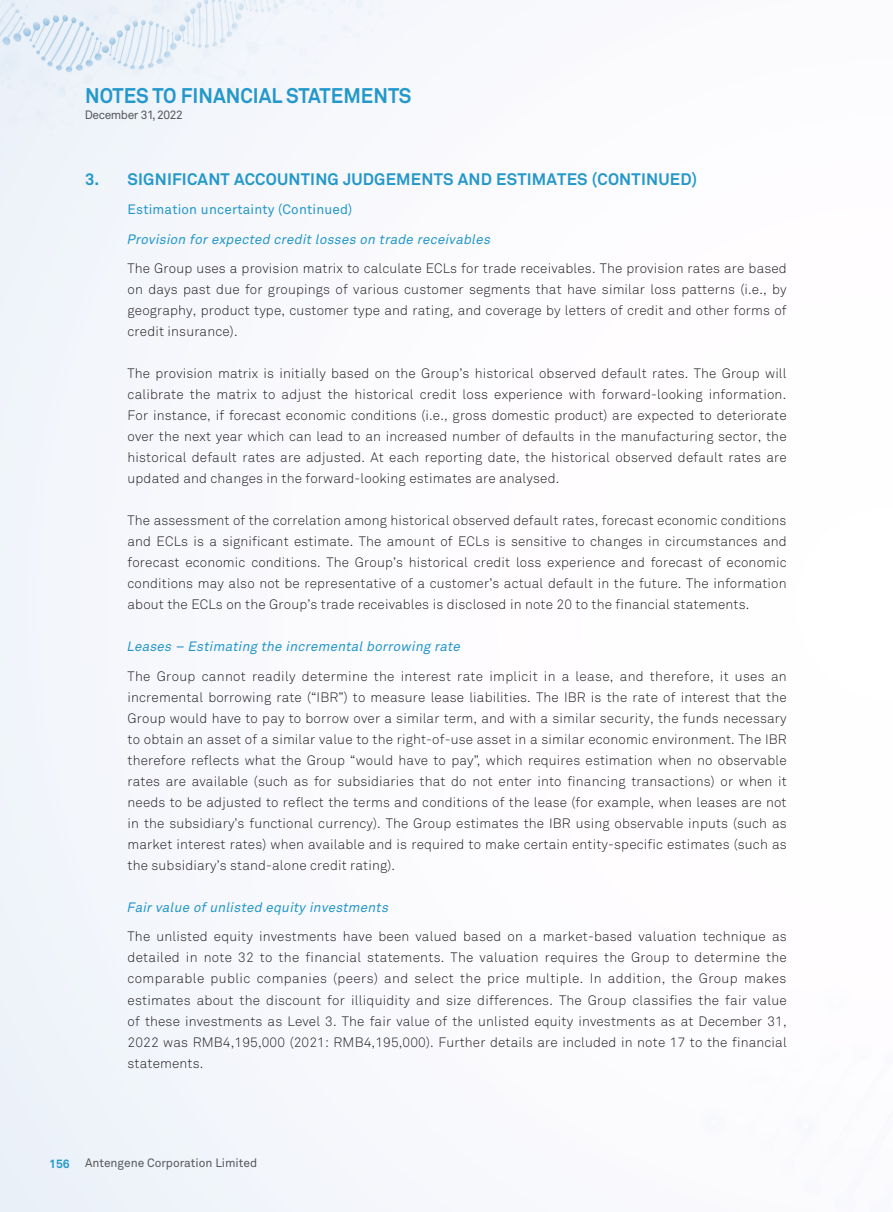
<style>
.page{position:relative;width:893px;height:1212px;background:#fff}
.page>*{position:absolute;margin:0;border:0;box-sizing:border-box;transform-origin:0 0}
.t1{font:700 21px "Akkurat Pro";color:#2498cb;scale:.95 1}
.t2{font:700 16.5px "Akkurat Pro";letter-spacing:.01em;color:#2498cb}
.t3{font:13.5px/21px "Akkurat Light Pro";letter-spacing:.01em;color:#231f20;text-align:justify}
.t4{font:italic 13.5px "Akkurat Pro";color:#2498cb}
.t5{font:13.5px "Akkurat Pro";letter-spacing:.015em;color:#2498cb}
.t6{font:12px "Akkurat Pro";color:#57585a}
.t7{font:12px "Akkurat Pro";letter-spacing:-.035em;color:#57585a}
.t8{font:700 12px "Akkurat Pro";color:#2498cb}
</style>
<div class="page">
<div style="left:0;top:0;width:415px;height:1212px;background:#f5f7fb"></div>
<h1 class="t1" style="left:85px;top:83px;width:345px">NOTES TO FINANCIAL STATEMENTS</h1>
<p class="t7" style="left:85px;top:108px;width:100px">December 31, 2022</p>
<p class="t2" style="left:85px;top:169px;width:614px">3. SIGNIFICANT ACCOUNTING JUDGEMENTS AND ESTIMATES (CONTINUED)</p>
<p class="t5" style="left:128px;top:202px;width:226px">Estimation uncertainty (Continued)</p>
<p class="t4" style="left:127px;top:231px;width:368px">Provision forexpected creditlosses on trade receivables</p>
<p class="t3" style="left:128px;top:258px;width:661px">The Group uses a provision matrix to calculate ECLs for trade receivables. The provision rates are based on days past due for groupings of various customer segments that have similar loss patterns (i.e., by geography, product type, customer type and rating, and coverage by letters of credit and other forms of credit insurance).</p>
<p class="t3" style="left:128px;top:363px;width:661px">The provision matrix is initially based on the Group’s historical observed default rates. The Group will calibrate the matrix to adjust the historical credit loss experience with forward-looking information.<br>For instance, if forecast economic conditions (i.e., gross domestic product) are expected to deteriorate over the next year which can lead to an increased number of defaults in the manufacturing sector, the historical default rates are adjusted. At each reporting date, the historical observed default rates are updated and changes in the forward-looking estimates are analysed.</p>
<p class="t3" style="left:128px;top:510px;width:661px">The assessment of the correlation among historical observed default rates, forecast economic conditions and ECLs is a significant estimate. The amount of ECLs is sensitive to changes in circumstances and forecast economic conditions. The Group’s historical credit loss experience and forecast of economic conditions may also not be representative of a customer’s actual default in the future. The information about the ECLs on the Group’s trade receivables is disclosed in note 20 to the financial statements.</p>
<p class="t4" style="left:127px;top:639px;width:338px">Leases – Estimating the incrementalborrowing rate</p>
<p class="t3" style="left:128px;top:666px;width:661px">The Group cannot readily determine the interest rate implicit in a lease, and therefore, it uses an incremental borrowing rate (“IBR”) to measure lease liabilities. The IBR is the rate of interest that the Group would have to pay to borrow over a similar term, and with a similar security, the funds necessary to obtain an asset of a similar value to the right-of-use asset in a similar economic environment. The IBR therefore reflects what the Group “would have to pay”, which requires estimation when no observable rates are available (such as for subsidiaries that do not enter into financing transactions) or when it needs to be adjusted to reflect the terms and conditions of the lease (for example, when leases are not in the subsidiary’s functional currency). The Group estimates the IBR using observable inputs (such as market interest rates) when available and is required to make certain entity-specific estimates (such as the subsidiary’s stand-alone credit rating).</p>
<p class="t4" style="left:127px;top:899px;width:266px">Fairvalue ofunlisted equity investments</p>
<p class="t3" style="left:128px;top:926px;width:661px">The unlisted equity investments have been valued based on a market-based valuation technique as detailed in note 32 to the financial statements. The valuation requires the Group to determine the comparable public companies (peers) and select the price multiple. In addition, the Group makes estimates about the discount for illiquidity and size differences. The Group classifies the fair value of these investments as Level 3. The fair value of the unlisted equity investments as at December 31, 2022 was RMB4,195,000 (2021: RMB4,195,000). Further details are included in note 17 to the financial statements.</p>
<p class="t8" style="left:49px;top:1156px;width:22px">156</p>
<p class="t6" style="left:85px;top:1156px;width:174px">Antengene Corporation Limited</p>
</div>
